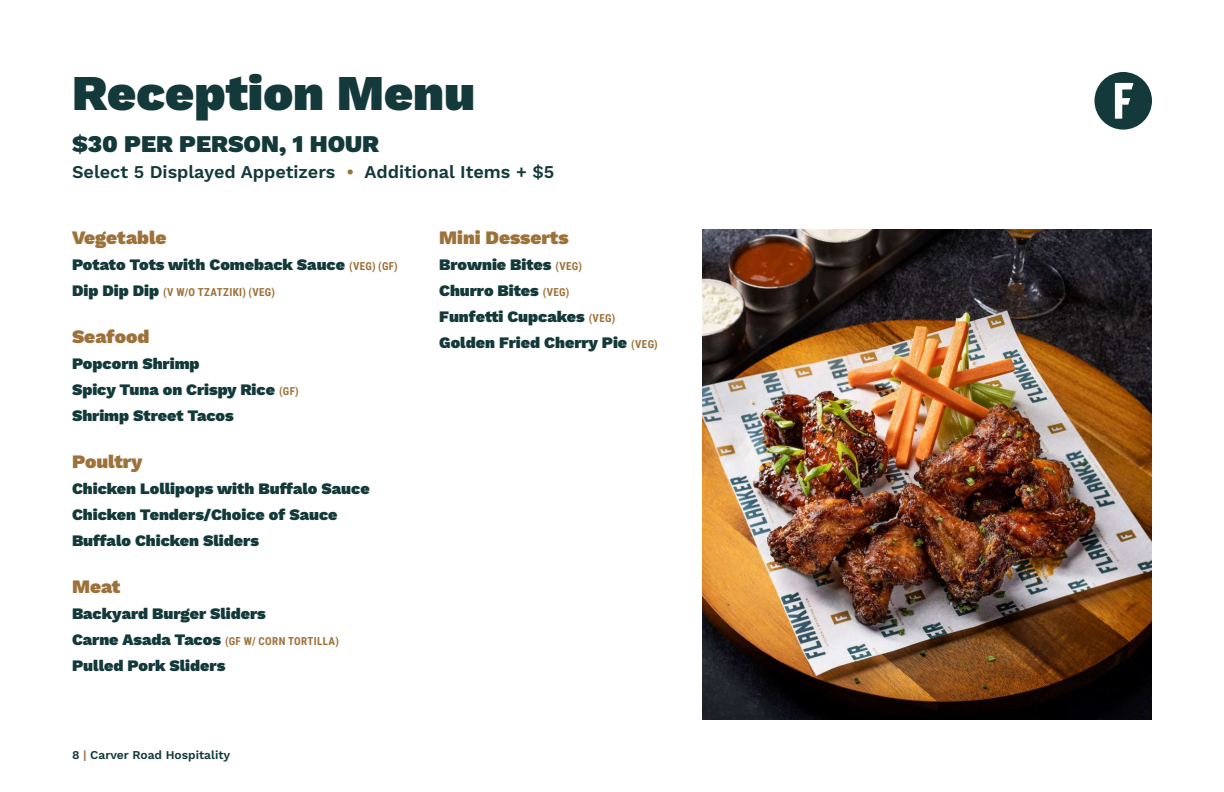
<style>
.page{position:relative;width:1224px;height:792px;background:#fff}
.page>*{position:absolute;margin:0;border:0;box-sizing:border-box;transform-origin:0 0}
.t1{font:900 50px "Work Sans";color:#13393a}
.t2{font:900 24px "Work Sans";color:#13393a}
.t3{font:900 19px "Work Sans";color:#9d723a}
.t4{font:600 18px "Work Sans";color:#13393a}
.t5{font:900 16px/26px "Work Sans";color:#13393a}
.t6{font:600 12px "Work Sans";color:#13393a}
.t7{font:700 11px "Roboto Condensed";letter-spacing:.035em;color:#9d723a}
.s1{color:#9d723a}
.s2{font-family:"Roboto Condensed";font-weight:700;font-size:11px;color:#9d723a}
.s3{font-family:"Work Sans";font-weight:900;font-size:16px;color:#13393a}
</style>
<div class="page">
<div style="left:1094px;top:72px;width:58px;height:58px;background:#13393a;border-radius:50%"></div>
<svg style="left:1115px;top:83px;width:19px;height:36px"></svg>
<img style="left:702px;top:230px;width:450px;height:490px">
<h1 class="t1" style="left:72px;top:64px;width:405px">Reception Menu</h1>
<h2 class="t2" style="left:72px;top:130px;width:309px">$30 PER PERSON, 1 HOUR</h2>
<p class="t4" style="left:72px;top:162px;width:484px">Select 5 Displayed Appetizers <span class="s1">•</span> Additional Items + $5</p>
<p class="t3" style="left:72px;top:227px;width:96px">Vegetable</p>
<p class="t5" style="left:72px;top:252px;width:327px">Potato Tots with Comeback Sauce <span class="s2">(VEG) (GF)</span></p>
<p class="t7" style="left:72px;top:284px;width:205px"><span class="s3">Dip Dip Dip</span> (V W/O TZATZIKI) (VEG)</p>
<p class="t3" style="left:72px;top:326px;width:79px">Seafood</p>
<p class="t5" style="left:72px;top:351px;width:228px">Popcorn Shrimp<br>Spicy Tuna on Crispy Rice <span class="s2">(GF)<br></span>Shrimp Street Tacos</p>
<p class="t3" style="left:72px;top:451px;width:72px">Poultry</p>
<p class="t5" style="left:72px;top:476px;width:299px">Chicken Lollipops with Buffalo Sauce<br>Chicken Tenders/Choice of Sauce<br>Buffalo Chicken Sliders</p>
<p class="t3" style="left:72px;top:576px;width:50px">Meat</p>
<p class="t5" style="left:72px;top:601px;width:195px">Backyard Burger Sliders</p>
<p class="t7" style="left:72px;top:633px;width:268px"><span class="s3">Carne Asada Tacos</span> (GF W/ CORN TORTILLA)</p>
<p class="t5" style="left:72px;top:653px;width:155px">Pulled Pork Sliders</p>
<p class="t6" style="left:72px;top:748px;width:160px">8 <span class="s1">|</span> Carver Road Hospitality</p>
<p class="t3" style="left:439px;top:227px;width:131px">Mini Desserts</p>
<p class="t5" style="left:439px;top:252px;width:220px">Brownie Bites <span class="s2">(VEG)<br></span>Churro Bites <span class="s2">(VEG)<br></span>Funfetti Cupcakes <span class="s2">(VEG)<br></span>Golden Fried Cherry Pie <span class="s2">(VEG)</span></p>
</div>
